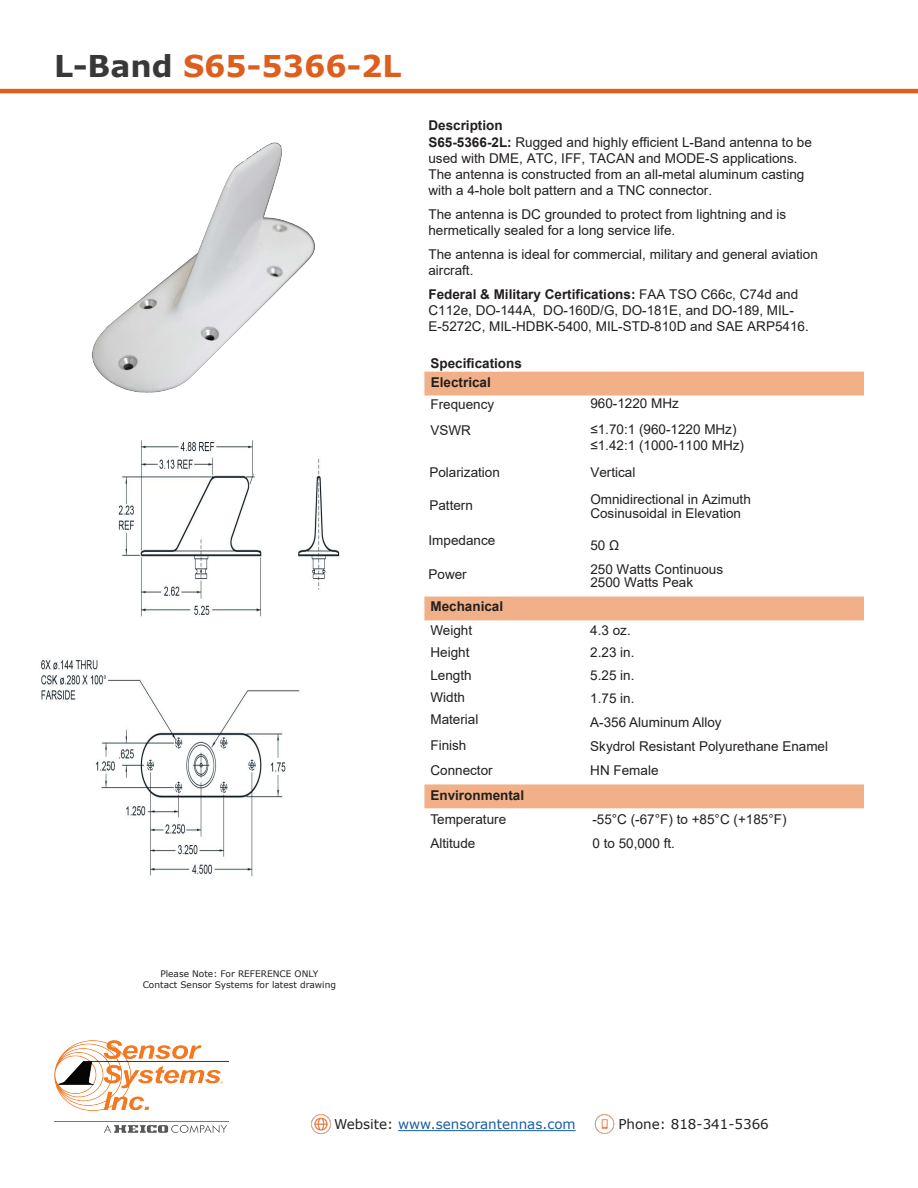
<style>
.page{position:relative;width:918px;height:1188px;background:#fff}
.page>*{position:absolute;margin:0;border:0;box-sizing:border-box;transform-origin:0 0}
.t1{font:700 30px "Verdana";color:#de5e1d}
.t2{font:13.5px/16.2px "Arial";color:#231f20}
.t3{font:700 13.5px/18.3px "Arial";color:#231f20}
.t4{font:13.5px "Verdana";color:#175d9e}
.t5{font:13.5px "Verdana";color:#231f20}
.t6{font:9px "Verdana";color:#231f20}
.s1{color:#383839}
.s2{font-weight:700}
.s3{color:#231f20}
</style>
<div class="page">
<hr style="left:0;top:89px;width:918px;height:4px;background:#de5e1d">
<img style="left:55px;top:1041px;width:174px;height:91px">
<hr style="left:398px;top:1130px;width:178px;height:1px;background:#175d9e">
<img style="left:311px;top:1114px;width:20px;height:21px">
<img style="left:594px;top:1114px;width:21px;height:20px">
<svg style="left:424px;top:372px;width:440px;height:437px"></svg>
<img style="left:91px;top:142px;width:224px;height:251px">
<img style="left:41px;top:440px;width:299px;height:437px">
<p class="t1" style="left:54px;top:45px;width:349px"><span class="s1">L-Band</span> S65-5366-2L</p>
<p class="t2" style="left:428px;top:117px;width:385px"><span class="s2">Description<br>S65-5366-2L:</span> Rugged and highly efficient L-Band antenna to be used with DME, ATC, IFF, TACAN and MODE-S applications.<br>The antenna is constructed from an all-metal aluminum casting with a 4-hole bolt pattern and a TNC connector.</p>
<p class="t2" style="left:428px;top:206px;width:359px">The antenna is DC grounded to protect from lightning and is hermetically sealed for a long service life.</p>
<p class="t2" style="left:428px;top:246px;width:391px">The antenna is ideal for commercial, military and general aviation aircraft.</p>
<p class="t2" style="left:428px;top:286px;width:382px"><span class="s2">Federal &amp; Military Certifications:</span> FAA TSO C66c, C74d and<br>C112e, DO-144A, DO-160D/G, DO-181E, and DO-189, MIL-<br>E-5272C, MIL-HDBK-5400, MIL-STD-810D and SAE ARP5416.</p>
<p class="t3" style="left:430px;top:355px;width:93px">Specifications<br>Electrical</p>
<p class="t2" style="left:430px;top:396px;width:65px">Frequency</p>
<p class="t2" style="left:430px;top:422px;width:42px">VSWR</p>
<p class="t2" style="left:429px;top:464px;width:72px">Polarization</p>
<p class="t2" style="left:429px;top:498px;width:45px">Pattern</p>
<p class="t2" style="left:429px;top:532px;width:68px">Impedance</p>
<p class="t2" style="left:429px;top:567px;width:40px">Power</p>
<p class="t2" style="left:590px;top:390px;width:148px;line-height:26px">960-1220 MHz<br>≤1.70:1 (960-1220 MHz)</p>
<p class="t2" style="left:590px;top:432px;width:162px;line-height:27px">≤1.42:1 (1000-1100 MHz)<br>Vertical<br>Omnidirectional in Azimuth</p>
<p class="t2" style="left:590px;top:505px;width:152px">Cosinusoidal in Elevation</p>
<p class="t2" style="left:590px;top:534px;width:134px;line-height:23.7px">50 Ω<br>250 Watts Continuous</p>
<p class="t2" style="left:590px;top:574px;width:104px">2500 Watts Peak</p>
<p class="t3" style="left:430px;top:597px;width:74px">Mechanical</p>
<p class="t2" style="left:430px;top:622px;width:43px">Weight</p>
<p class="t2" style="left:590px;top:622px;width:42px">4.3 oz.</p>
<p class="t2" style="left:430px;top:644px;width:41px">Height</p>
<p class="t2" style="left:590px;top:644px;width:46px">2.23 in.</p>
<p class="t2" style="left:430px;top:667px;width:43px">Length</p>
<p class="t2" style="left:430px;top:689px;width:36px">Width</p>
<p class="t2" style="left:430px;top:711px;width:50px">Material</p>
<p class="t2" style="left:430px;top:737px;width:38px">Finish</p>
<p class="t2" style="left:430px;top:762px;width:64px">Connector</p>
<p class="t2" style="left:590px;top:663px;width:239px;line-height:23.7px">5.25 in.<br>1.75 in.<br>A-356 Aluminum Alloy<br>Skydrol Resistant Polyurethane Enamel<br>HN Female</p>
<p class="t3" style="left:430px;top:786px;width:95px">Environmental</p>
<p class="t2" style="left:430px;top:811px;width:77px">Temperature</p>
<p class="t2" style="left:592px;top:811px;width:196px">-55°C (-67°F) to +85°C (+185°F)</p>
<p class="t2" style="left:430px;top:835px;width:47px">Altitude</p>
<p class="t2" style="left:592px;top:835px;width:84px">0 to 50,000 ft.</p>
<p class="t6" style="left:160px;top:967px;width:159px">Please Note: For REFERENCE ONLY</p>
<p class="t6" style="left:143px;top:978px;width:195px">Contact Sensor Systems for latest drawing</p>
<p class="t4" style="left:334px;top:1115px;width:243px"><span class="s3">Website:</span> www.sensorantennas.com</p>
<p class="t5" style="left:618px;top:1115px;width:152px">Phone: 818-341-5366</p>
</div>
